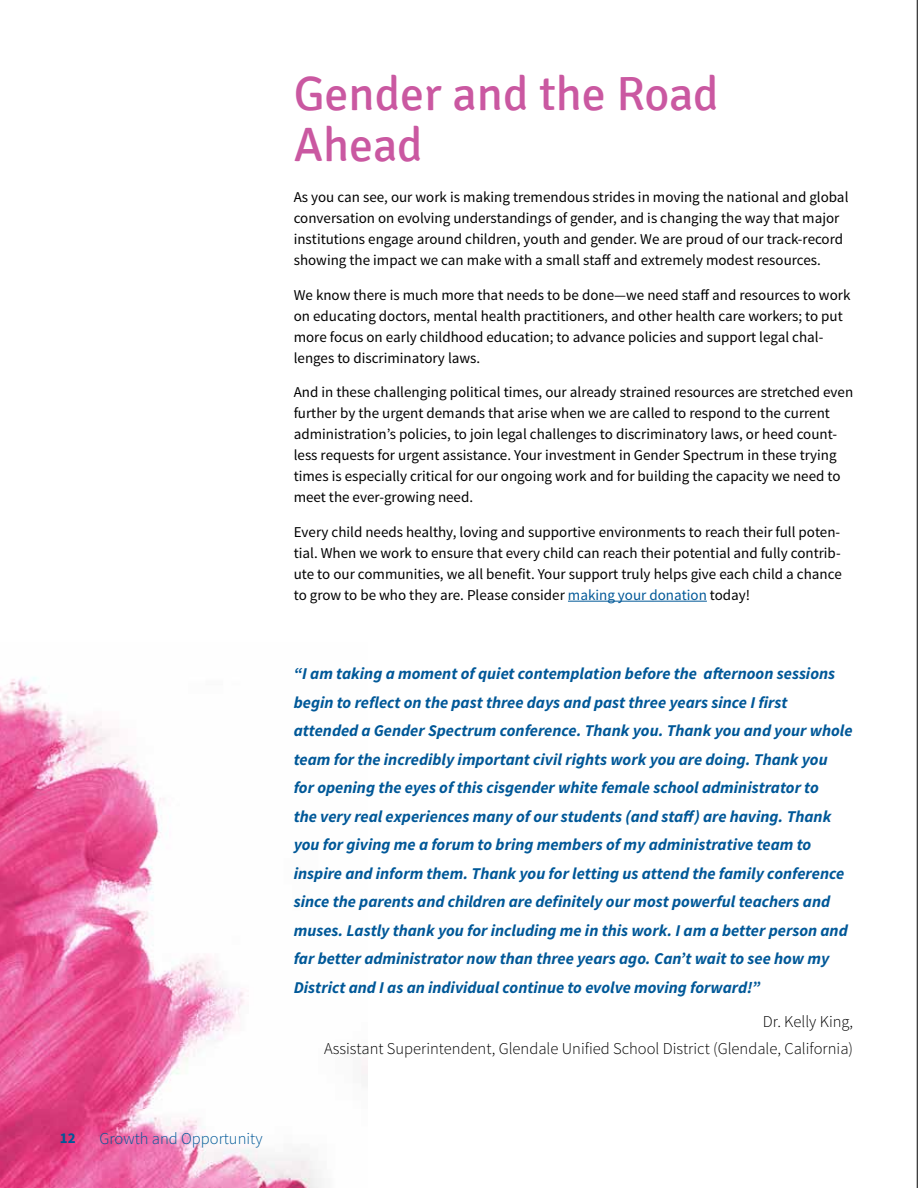
<style>
.page{position:relative;width:918px;height:1188px;background:#fff}
.page>*{position:absolute;margin:0;border:0;box-sizing:border-box;transform-origin:0 0}
.t1{font:48px/51px "Signika";color:#ca58a1}
.t2{font:italic 700 16.5px/28.5px "Source Sans Pro";color:#005898}
.t3{font:300 16.5px/27px "Source Sans Pro";color:#000;text-align:right}
.t4{font:300 16.5px "Source Sans Pro";color:#005898}
.t5{font:15px/21px "Source Sans Pro";color:#000}
.t6{font:700 15px "Source Sans Pro";color:#005898}
.s1{color:#005898}
</style>
<div class="page">
<img style="left:0;top:677px;width:367px;height:511px">
<hr style="left:917px;top:0;width:1px;height:1188px;background:#000">
<hr style="left:568px;top:601px;width:139px;height:1px;background:#005898">
<p class="t6" style="left:60px;top:1129px;width:17px">12</p>
<p class="t4" style="left:100px;top:1129px;width:164px">Growth and Opportunity</p>
<h1 class="t1" style="left:294px;top:69px;width:426px">Gender and the Road<br>Ahead</h1>
<p class="t5" style="left:294px;top:187px;width:556px">As you can see, our work is making tremendous strides in moving the national and global conversation on evolving understandings of gender, and is changing the way that major institutions engage around children, youth and gender. We are proud of our track-record showing the impact we can make with a small staff and extremely modest resources.</p>
<p class="t5" style="left:294px;top:284px;width:558px">We know there is much more that needs to be done—we need staff and resources to work on educating doctors, mental health practitioners, and other health care workers; to put more focus on early childhood education; to advance policies and support legal chal&shy;lenges to discriminatory laws.</p>
<p class="t5" style="left:294px;top:382px;width:561px">And in these challenging political times, our already strained resources are stretched even further by the urgent demands that arise when we are called to respond to the current administration’s policies, to join legal challenges to discriminatory laws, or heed count&shy;less requests for urgent assistance. Your investment in Gender Spectrum in these trying times is especially critical for our ongoing work and for building the capacity we need to meet the ever-growing need.</p>
<p class="t5" style="left:294px;top:521px;width:550px;text-align:justify">Every child needs healthy, loving and supportive environments to reach their full poten&shy;tial. When we work to ensure that every child can reach their potential and fully contrib&shy;ute to our communities, we all benefit. Your support truly helps give each child a chance to grow to be who they are. Please consider <span class="s1">making your donation</span> today!</p>
<p class="t2" style="left:294px;top:659px;width:560px">“I am taking a moment of quiet contemplation before the afternoon sessions begin to reflect on the past three days and past three years since I first attended a Gender Spectrum conference. Thank you. Thank you and your whole team for the incredibly important civil rights work you are doing. Thank you<br>for opening the eyes of this cisgender white female school administrator to<br>the very real experiences many of our students (and staff) are having. Thank you for giving me a forum to bring members of my administrative team to inspire and inform them. Thank you for letting us attend the family conference since the parents and children are definitely our most powerful teachers and muses. Lastly thank you for including me in this work. I am a better person and far better administrator now than three years ago. Can’t wait to see how my District and I as an individual continue to evolve moving forward!”</p>
<p class="t3" style="left:324px;top:1008px;width:531px">Dr. Kelly King,<br>Assistant Superintendent, Glendale U nified School District (Glendale, California)</p>
</div>
